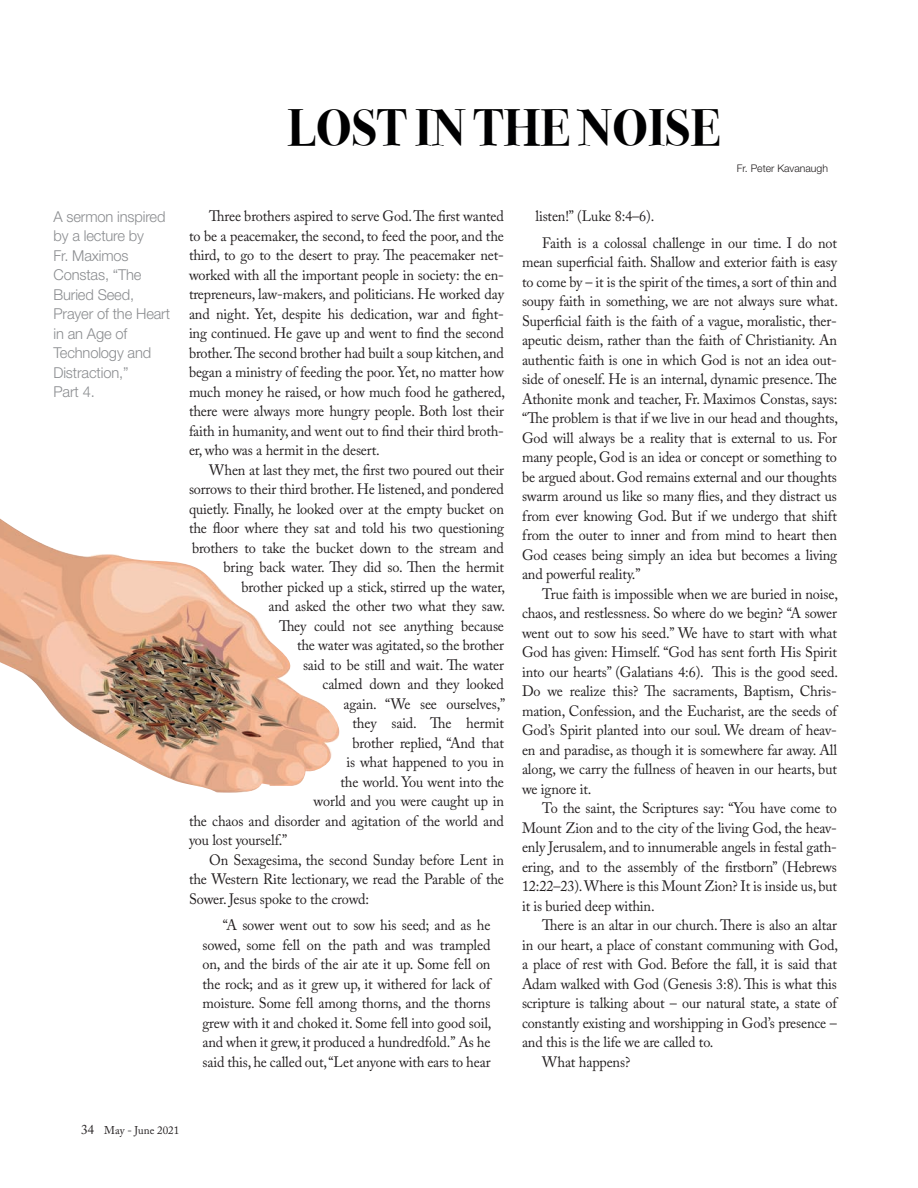
<style>
.page{position:relative;width:918px;height:1188px;background:#fff}
.page>*{position:absolute;margin:0;border:0;box-sizing:border-box;transform-origin:0 0}
.t1{font:51px "Bodoni Svty Two ITCTT Bold";letter-spacing:.01em;color:#000001}
.t2{font:15px/19.5px "Adobe Caslon Pro";letter-spacing:-.01em;color:#231f20;text-align:justify;scale:.95 1}
.t3{font:300 15px/19.5px "Helvetica Neue";letter-spacing:-.01em;color:#8b8d90}
.t4{font:11.25px "Adobe Caslon Pro";color:#231f20}
.t5{font:300 10.5px "Helvetica Neue";color:#231f20}
.s1{font-size:13.5px}
</style>
<div class="page">
<img style="left:0;top:518px;width:340px;height:275px">
<p class="t3" style="left:54px;top:206px;width:118px">A sermon inspired by a lecture by<br>Fr. Maximos<br>Constas, “The<br>Buried Seed,<br>Prayer of the Heart in an Age of<br>Technology and<br>Distraction,”<br>Part 4.</p>
<h1 class="t1" style="left:287px;top:97px;width:435px">LOST IN THE NOISE</h1>
<p class="t5" style="left:737px;top:161px;width:93px">Fr. Peter Kavanaugh</p>
<p class="t2" style="left:189px;top:207px;width:334px;text-indent:20px">Three brothers aspired to serve God. The first wanted to be a peacemaker, the second, to feed the poor, and the third, to go to the desert to pray. The peacemaker net&shy;worked with all the important people in society: the en&shy;trepreneurs, law-makers, and politicians. He worked day and night. Yet, despite his dedication, war and fight&shy;ing continued. He gave up and went to find the second brother. The second brother had built a soup kitchen, and began a ministry of feeding the poor. Yet, no matter how much money he raised, or how much food he gathered, there were always more hungry people. Both lost their faith in humanity, and went out to find their third broth&shy;er, who was a hermit in the desert.</p>
<p class="t2" style="left:209px;top:460px;width:312px">When at last they met, the first two poured out their</p>
<p class="t2" style="left:189px;top:480px;width:333px">sorrows to their third brother. He listened, and pondered</p>
<p class="t2" style="left:189px;top:499px;width:333px">quietly. Finally, he looked over at the empty bucket on</p>
<p class="t2" style="left:189px;top:519px;width:333px">the floor where they sat and told his two questioning</p>
<p class="t2" style="left:192px;top:538px;width:330px">brothers to take the bucket down to the stream and</p>
<p class="t2" style="left:224px;top:558px;width:297px">bring back water. They did so. Then the hermit</p>
<p class="t2" style="left:242px;top:577px;width:279px">brother picked up a stick, stirred up the water,</p>
<p class="t2" style="left:269px;top:597px;width:250px">and asked the other two what they saw.</p>
<p class="t2" style="left:279px;top:616px;width:238px">They could not see anything because</p>
<p class="t2" style="left:297px;top:636px;width:219px">the water was agitated, so the brother</p>
<p class="t2" style="left:303px;top:655px;width:213px">said to be still and wait. The water</p>
<p class="t2" style="left:323px;top:675px;width:193px">calmed down and they looked</p>
<p class="t2" style="left:344px;top:694px;width:172px">again. “We see ourselves,”</p>
<p class="t2" style="left:353px;top:714px;width:161px">they said. The hermit</p>
<p class="t2" style="left:353px;top:733px;width:161px">brother replied, “And that</p>
<p class="t2" style="left:347px;top:753px;width:167px">is what happened to you in</p>
<p class="t2" style="left:341px;top:772px;width:174px">the world. You went into the</p>
<p class="t2" style="left:314px;top:792px;width:202px">world and you were caught up in</p>
<p class="t2" style="left:189px;top:811px;width:333px">the chaos and disorder and agitation of the world and</p>
<p class="t2" style="left:189px;top:831px;width:105px">you lost yourself.”</p>
<p class="t2" style="left:209px;top:850px;width:312px">On Sexagesima, the second Sunday before Lent in</p>
<p class="t2" style="left:189px;top:870px;width:333px">the Western Rite lectionary, we read the Parable of the</p>
<p class="t2" style="left:189px;top:889px;width:191px">Sower. Jesus spoke to the crowd:</p>
<p class="t2" style="left:203px;top:915px;width:306px;text-indent:20px">“A sower went out to sow his seed; and as he sowed, some fell on the path and was trampled on, and the birds of the air ate it up. Some fell on the rock; and as it grew up, it withered for lack of moisture. Some fell among thorns, and the thorns grew with it and choked it. Some fell into good soil, and when it grew, it produced a hundredfold.” As he said this, he called out, “Let anyone with ears to hear</p>
<p class="t2" style="left:542px;top:203px;width:312px;line-height:26.2px;text-indent:-7px">listen!” (Luke 8:4–6).<br>Faith is a colossal challenge in our time. I do not</p>
<p class="t2" style="left:522px;top:252px;width:334px">mean superficial faith. Shallow and exterior faith is easy to come by – it is the spirit of the times, a sort of thin and soupy faith in something, we are not always sure what.<br>Superficial faith is the faith of a vague, moralistic, ther&shy;apeutic deism, rather than the faith of Christianity. An authentic faith is one in which God is not an idea out&shy;side of oneself. He is an internal, dynamic presence. The Athonite monk and teacher, Fr. Maximos Constas, says: “The problem is that if we live in our head and thoughts, God will always be a reality that is external to us. For many people, God is an idea or concept or something to be argued about. God remains external and our thoughts swarm around us like so many flies, and they distract us from ever knowing God. But if we undergo that shift from the outer to inner and from mind to heart then God ceases being simply an idea but becomes a living and powerful reality.”</p>
<p class="t2" style="left:522px;top:584px;width:334px;text-indent:20px">True faith is impossible when we are buried in noise, chaos, and restlessness. So where do we begin? “A sower went out to sow his seed.” We have to start with what God has given: Himself. “God has sent forth His Spirit into our hearts” (Galatians 4:6). This is the good seed.<br>Do we realize this? The sacraments, Baptism, Chris&shy;mation, Confession, and the Eucharist, are the seeds of God’s Spirit planted into our soul. We dream of heav&shy;en and paradise, as though it is somewhere far away. All along, we carry the fullness of heaven in our hearts, but we ignore it.</p>
<p class="t2" style="left:522px;top:798px;width:333px;text-indent:20px">To the saint, the Scriptures say: “You have come to Mount Zion and to the city of the living God, the heav&shy;enly Jerusalem, and to innumerable angels in festal gath&shy;ering, and to the assembly of the firstborn” (Hebrews 12:22–23). Where is this Mount Zion? It is inside us, but it is buried deep within.</p>
<p class="t2" style="left:542px;top:915px;width:312px">There is an altar in our church. There is also an altar</p>
<p class="t2" style="left:522px;top:935px;width:334px">in our heart, a place of constant communing with God,</p>
<p class="t2" style="left:522px;top:954px;width:333px">a place of rest with God. Before the fall, it is said that</p>
<p class="t2" style="left:522px;top:974px;width:333px">Adam walked with God (Genesis 3:8). This is what this</p>
<p class="t2" style="left:522px;top:993px;width:333px">scripture is talking about – our natural state, a state of</p>
<p class="t2" style="left:522px;top:1013px;width:333px">constantly existing and worshipping in God’s presence –</p>
<p class="t2" style="left:522px;top:1032px;width:203px">and this is the life we are called to.</p>
<p class="t2" style="left:542px;top:1052px;width:94px">What happens?</p>
<p class="t4" style="left:81px;top:1124px;width:100px"><span class="s1">34</span> May - June 2021</p>
</div>
